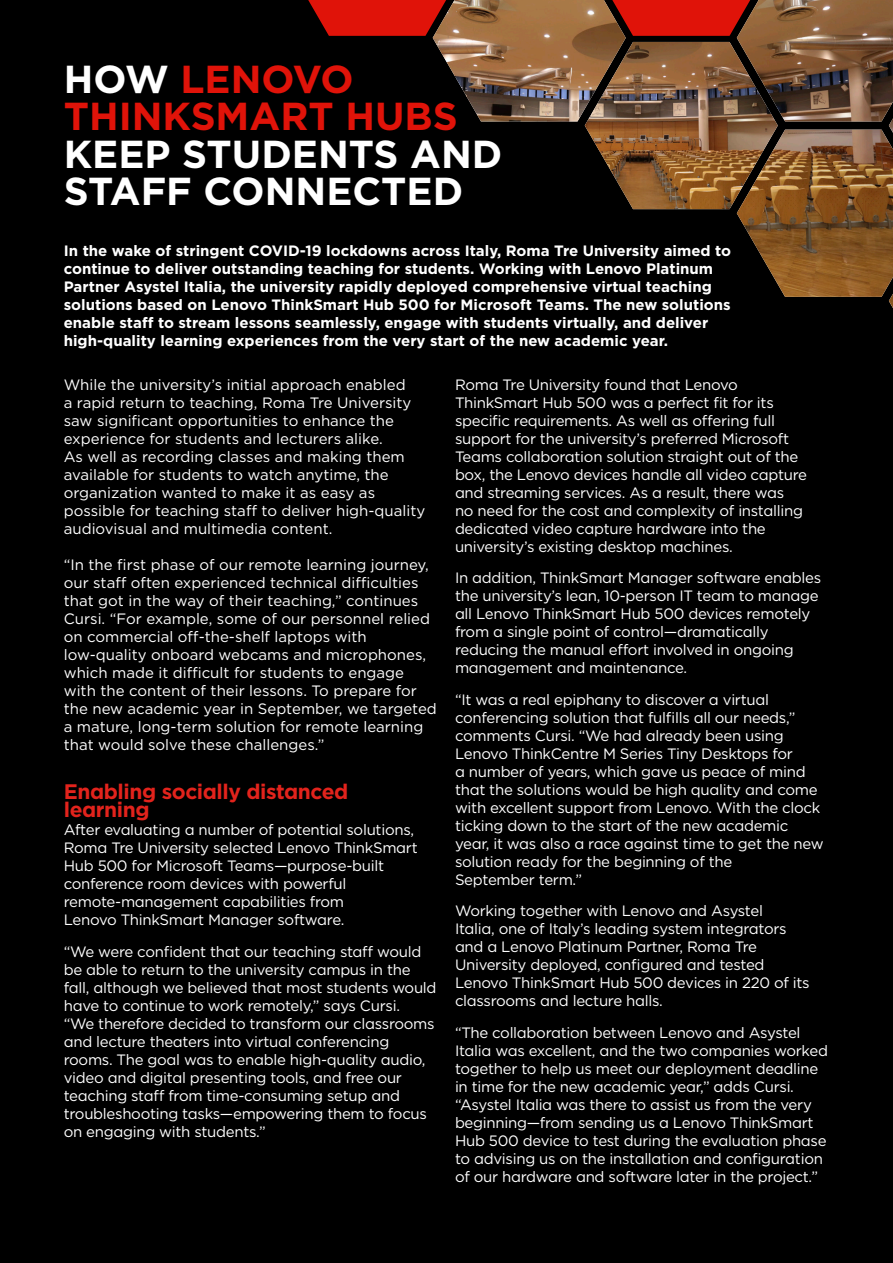
<style>
.page{position:relative;width:893px;height:1263px;background:#000}
.page>*{position:absolute;margin:0;border:0;box-sizing:border-box;transform-origin:0 0}
._3_Piller_Main_Title{font:700 39px/37.5px "Gotham";color:#fff}
.t1{font:700 21px/18px "Gotham";letter-spacing:-.02em;color:#e2231c}
.Why_Lenovo_Body{font:15px/18px "Gotham";letter-spacing:-.02em;color:#fff}
.Why_Lenovo_Body-2{font:15px/18px "Gotham";color:#fff}
.Why_Lenovo_Body-3{font:700 15px/18px "Gotham";color:#fff}
.s1{color:#e01309}
</style>
<div class="page">
<img style="left:432px;top:0;width:461px;height:308px">
<svg style="left:612px;top:0;width:138px;height:36px;background:#c5150a"></svg>
<svg style="left:308px;top:0;width:138px;height:36px;background:#c21309"></svg>
<p class="_3_Piller_Main_Title" style="left:64px;top:60px;width:440px">HOW <span class="s1">LENOVO<br>THINKSMART HUBS<br></span>KEEP STUDENTS AND<br>STAFF CONNECTED</p>
<p class="Why_Lenovo_Body-3" style="left:64px;top:241px;width:669px">In the wake of stringent COVID-19 lockdowns across Italy, Roma Tre University aimed to continue to deliver outstanding teaching for students. Working with Lenovo Platinum Partner Asystel Italia, the university rapidly deployed comprehensive virtual teaching solutions based on Lenovo ThinkSmart Hub 500 for Microsoft Teams. The new solutions enable staff to stream lessons seamlessly, engage with students virtually, and deliver high-quality learning experiences from the very start of the new academic year.</p>
<p class="Why_Lenovo_Body" style="left:455px;top:375px;width:354px">Roma Tre University found that Lenovo ThinkSmart Hub 500 was a perfect fit for its specific requirements. As well as offering full support for the university’s preferred Microsoft Teams collaboration solution straight out of the box, the Lenovo devices handle all video capture and streaming services. As a result, there was<br>no need for the cost and complexity of installing dedicated video capture hardware into the university’s existing desktop machines.</p>
<p class="Why_Lenovo_Body" style="left:455px;top:569px;width:368px">In addition, ThinkSmart Manager software enables the university’s lean, 10-person IT team to manage all Lenovo ThinkSmart Hub 500 devices remotely from a single point of control—dramatically reducing the manual effort involved in ongoing management and maintenance.</p>
<p class="Why_Lenovo_Body" style="left:455px;top:690px;width:370px">“It was a real epiphany to discover a virtual conferencing solution that fulfills all our needs,” comments Cursi. “We had already been using Lenovo ThinkCentre M Series Tiny Desktops for<br>a number of years, which gave us peace of mind that the solutions would be high quality and come with excellent support from Lenovo. With the clock ticking down to the start of the new academic year, it was also a race against time to get the new solution ready for the beginning of the<br>September term.”</p>
<p class="Why_Lenovo_Body" style="left:455px;top:902px;width:356px">Working together with Lenovo and Asystel<br>Italia, one of Italy’s leading system integrators and a Lenovo Platinum Partner, Roma Tre University deployed, configured and tested Lenovo ThinkSmart Hub 500 devices in 220 of its classrooms and lecture halls.</p>
<p class="Why_Lenovo_Body" style="left:455px;top:1023px;width:374px">“The collaboration between Lenovo and Asystel Italia was excellent, and the two companies worked together to help us meet our deployment deadline in time for the new academic year,” adds Cursi. “Asystel Italia was there to assist us from the very beginning—from sending us a Lenovo ThinkSmart Hub 500 device to test during the evaluation phase to advising us on the installation and configuration of our hardware and software later in the project.”</p>
<p class="Why_Lenovo_Body-2" style="left:64px;top:375px;width:363px">While the university’s initial approach enabled<br>a rapid return to teaching, Roma Tre University saw significant opportunities to enhance the experience for students and lecturers alike.<br>As well as recording classes and making them available for students to watch anytime, the organization wanted to make it as easy as possible for teaching staff to deliver high-quality audiovisual and multimedia content.</p>
<p class="Why_Lenovo_Body-2" style="left:64px;top:555px;width:375px">“In the first phase of our remote learning journey, our staff often experienced technical difficulties that got in the way of their teaching,” continues Cursi. “For example, some of our personnel relied on commercial off-the-shelf laptops with low-quality onboard webcams and microphones, which made it difficult for students to engage with the content of their lessons. To prepare for the new academic year in September, we targeted a mature, long-term solution for remote learning that would solve these challenges.”</p>
<p class="t1" style="left:64px;top:783px;width:286px">Enabling socially distanced learning</p>
<p class="Why_Lenovo_Body" style="left:64px;top:821px;width:355px">After evaluating a number of potential solutions, Roma Tre University selected Lenovo ThinkSmart Hub 500 for Microsoft Teams—purpose-built conference room devices with powerful remote-management capabilities from<br>Lenovo ThinkSmart Manager software.</p>
<p class="Why_Lenovo_Body" style="left:64px;top:942px;width:374px">“We were confident that our teaching staff would be able to return to the university campus in the fall, although we believed that most students would have to continue to work remotely,” says Cursi.<br>“We therefore decided to transform our classrooms and lecture theaters into virtual conferencing rooms. The goal was to enable high-quality audio, video and digital presenting tools, and free our teaching staff from time-consuming setup and troubleshooting tasks—empowering them to focus on engaging with students.”</p>
</div>
